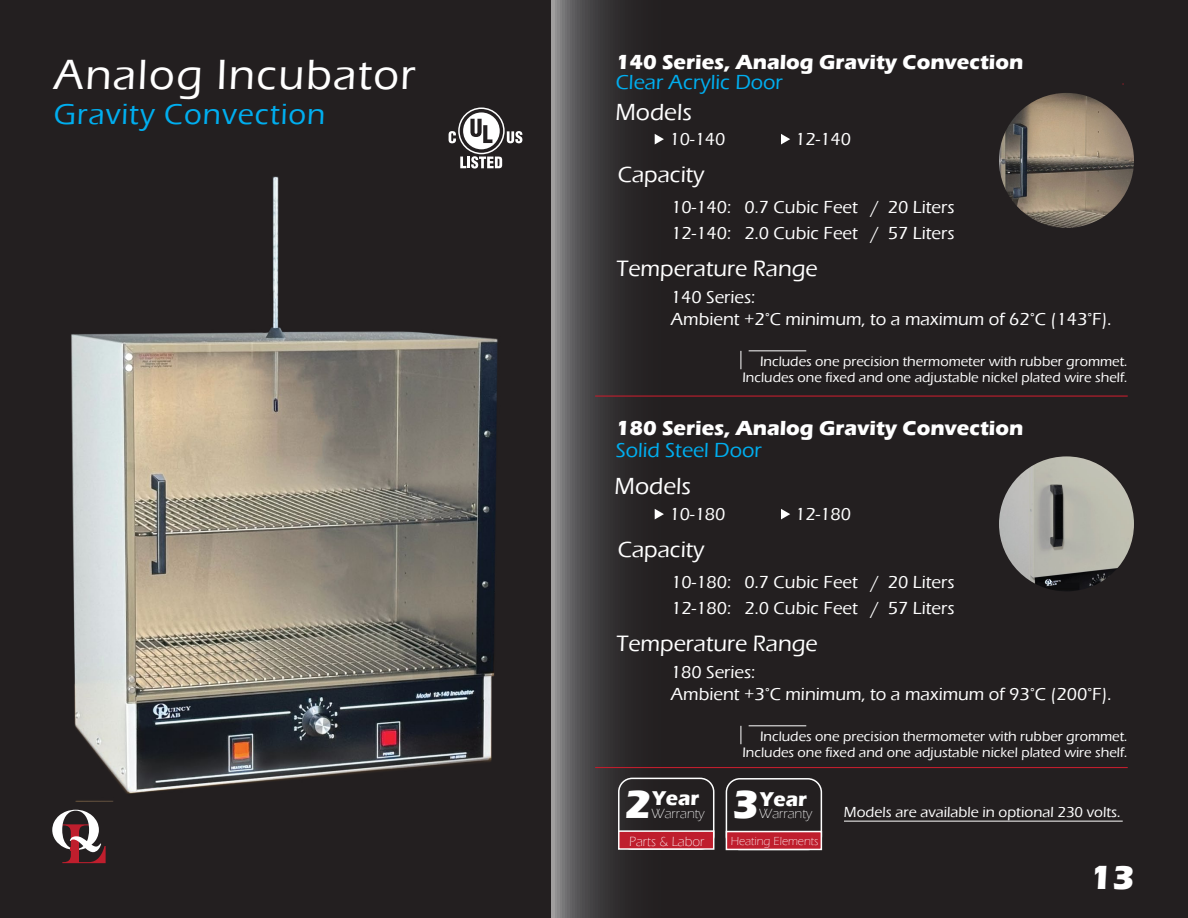
<style>
.page{position:relative;width:1188px;height:918px;background:#231f20}
.page>*{position:absolute;margin:0;border:0;box-sizing:border-box;transform-origin:0 0}
.t1{font:56.85px "Engravers";color:#fff}
.t2{font:500 43.5px "Eras ITC";letter-spacing:.035em;color:#fff}
.t3{font:700 41.1px "Eras ITC";color:#fff}
.t4{font:700 34.5px "Eras ITC";color:#fff}
.t5{font:500 30px "Eras ITC";letter-spacing:.035em;color:#00aeef}
.t6{font:500 24px "Eras ITC";color:#fff}
.t7{font:500 22.95px "Eras ITC";color:#fff}
.t8{font:700 21px "Eras ITC";color:#fff}
.t9{font:500 21px "Eras ITC";color:#00aeef}
.t10{font:700 20.55px "Eras ITC";color:#fff}
.t11{font:500 18px/21.6px "Eras ITC";color:#fff}
.t12{font:500 15px "Eras ITC";color:#fff}
.t13{font:500 14.1px/16.4px "Eras ITC";color:#fff;text-align:right}
.t14{font:300 13.65px "Eras ITC";color:#fff}
.t15{font:300 12px "Eras ITC";color:#fff}
.s1{color:#bf1e2d}
</style>
<div class="page">
<svg style="left:552px;top:0;width:582px;height:918px"></svg>
<svg style="left:71px;top:847px;width:8px;height:4px"></svg>
<svg style="left:460px;top:156px;width:42px;height:12px"></svg>
<svg style="left:507px;top:131px;width:16px;height:12px"></svg>
<div style="left:458px;top:107px;width:47px;height:47px;border:2px solid #fff;border-radius:50%"></div>
<div style="left:463px;top:112px;width:37px;height:37px;background:#fff;border-radius:50%"></div>
<svg style="left:449px;top:131px;width:7px;height:12px"></svg>
<svg style="left:470px;top:119px;width:22px;height:24px"></svg>
<hr style="left:595px;top:767px;width:533px;height:1px;background:#bf1e2d">
<hr style="left:595px;top:396px;width:533px;height:1px;background:#bf1e2d">
<img style="left:71px;top:168px;width:429px;height:634px">
<svg style="left:655px;top:509px;width:9px;height:10px"></svg>
<svg style="left:781px;top:509px;width:9px;height:10px"></svg>
<svg style="left:741px;top:726px;width:1px;height:18px"></svg>
<hr style="left:749px;top:725px;width:57px;height:1px;background:#fff">
<svg style="left:655px;top:134px;width:9px;height:10px"></svg>
<svg style="left:781px;top:134px;width:9px;height:10px"></svg>
<svg style="left:741px;top:351px;width:1px;height:18px"></svg>
<hr style="left:749px;top:350px;width:57px;height:1px;background:#fff">
<div style="left:618px;top:778px;width:96px;height:72px;border:2px solid #fff;border-radius:14px"></div>
<div style="left:618px;top:830px;width:96px;height:20px;background:#bf1e2d;border:2px solid #fff"></div>
<div style="left:726px;top:778px;width:96px;height:72px;border:2px solid #fff;border-radius:14px"></div>
<div style="left:726px;top:831px;width:96px;height:19px;background:#bf1e2d;border:2px solid #fff"></div>
<img style="left:999px;top:93px;width:135px;height:135px;border-radius:67px">
<img style="left:999px;top:456px;width:135px;height:135px;border-radius:67px">
<hr style="left:844px;top:821px;width:279px;height:1px;background:#fff">
<h2 class="t2" style="left:54px;top:50px;width:364px">Analog Incubator</h2>
<p class="t8" style="left:616px;top:49px;width:409px">140 Series, Analog Gravity Convection</p>
<p class="t9" style="left:616px;top:71px;width:169px">Clear Acrylic Door</p>
<h3 class="t5" style="left:54px;top:98px;width:273px">Gravity Convection</h3>
<h3 class="t6" style="left:615px;top:99px;width:78px">Models</h3>
<p class="t11" style="left:670px;top:128px;width:57px">10-140</p>
<p class="t11" style="left:795px;top:128px;width:57px">12-140</p>
<p class="t7" style="left:618px;top:162px;width:88px">Capacity</p>
<p class="t11" style="left:671px;top:194px;width:285px;line-height:26.4px">10-140: 0.7 Cubic Feet / 20 Liters<br>12-140: 2.0 Cubic Feet / 57 Liters</p>
<p class="t7" style="left:616px;top:256px;width:203px">Temperature Range</p>
<p class="t11" style="left:671px;top:287px;width:442px">140 Series:<br>Ambient +2°C minimum, to a maximum of 62°C (143°F).</p>
<p class="t13" style="left:742px;top:353px;width:387px">Includes one precision thermometer with rubber grommet.<br>Includes one fixed and one adjustable nickel plated wire shelf.</p>
<p class="t8" style="left:616px;top:416px;width:409px">180 Series, Analog Gravity Convection</p>
<p class="t9" style="left:616px;top:438px;width:148px">Solid Steel Door</p>
<h3 class="t6" style="left:615px;top:473px;width:78px">Models</h3>
<p class="t11" style="left:670px;top:503px;width:57px">10-180</p>
<p class="t11" style="left:795px;top:503px;width:57px">12-180</p>
<p class="t7" style="left:618px;top:537px;width:88px">Capacity</p>
<p class="t11" style="left:671px;top:569px;width:285px;line-height:26.4px">10-180: 0.7 Cubic Feet / 20 Liters<br>12-180: 2.0 Cubic Feet / 57 Liters</p>
<p class="t7" style="left:616px;top:631px;width:203px">Temperature Range</p>
<p class="t11" style="left:671px;top:662px;width:442px">180 Series:<br>Ambient +3°C minimum, to a maximum of 93°C (200°F).</p>
<p class="t13" style="left:742px;top:728px;width:387px">Includes one precision thermometer with rubber grommet.<br>Includes one fixed and one adjustable nickel plated wire shelf.</p>
<h1 class="t1" style="left:48px;top:796px;width:61px">Q<span class="s1">L</span></h1>
<h3 class="t3" style="left:625px;top:781px;width:28px">2</h3>
<p class="t10" style="left:653px;top:786px;width:48px">Year</p>
<p class="t14" style="left:629px;top:834px;width:77px">Parts &amp; Labor</p>
<p class="t14" style="left:651px;top:806px;width:55px">Warranty</p>
<h3 class="t3" style="left:732px;top:781px;width:28px">3</h3>
<p class="t10" style="left:760px;top:787px;width:48px">Year</p>
<p class="t15" style="left:731px;top:834px;width:89px">Heating Elements</p>
<p class="t14" style="left:759px;top:806px;width:55px">Warranty</p>
<p class="t12" style="left:844px;top:804px;width:278px">Models are available in optional 230 volts.</p>
<h3 class="t4" style="left:1090px;top:858px;width:46px">13</h3>
</div>
